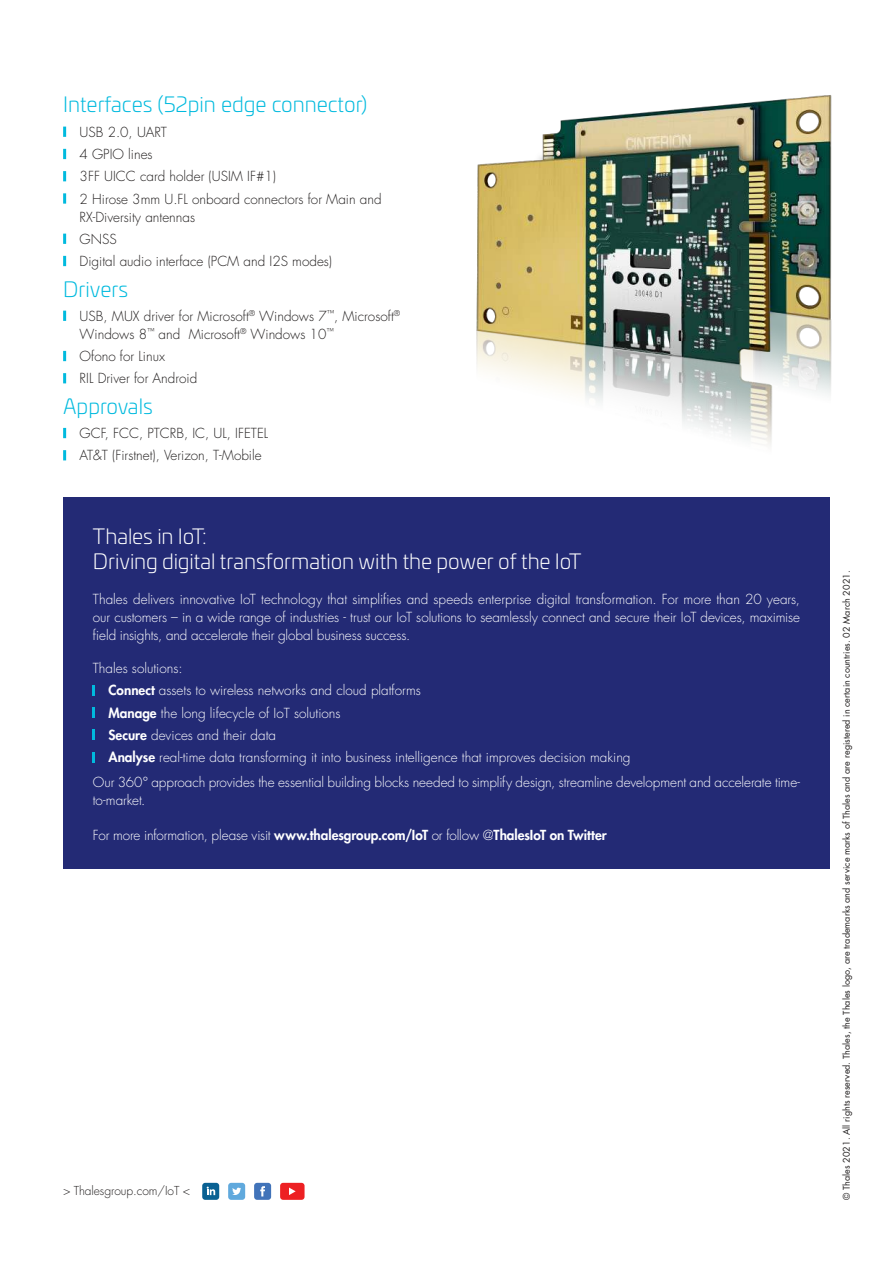
<style>
.page{position:relative;width:893px;height:1263px;background:#fff}
.page>*{position:absolute;margin:0;border:0;box-sizing:border-box;transform-origin:0 0}
.t1{font:300 21px/25.2px "Univia Pro";letter-spacing:-.005em;color:#fff}
.t2{font:300 21px "Univia Pro";color:#00bade}
.t3{font:300 13.5px/22.2px "Futura LT";color:#fff}
.t4{font:300 13.5px/22.2px "Futura LT";color:#221f1f}
.t5{font:800 13.5px "Futura LT";color:#fff}
.t6{font:300 12px "Futura LT";letter-spacing:-.005em;color:#221f1f}
.t7{font:9px "Futura LT";color:#221f1f}
.s1{font-weight:800}
.s2{font-weight:300}
</style>
<div class="page">
<svg style="left:63px;top:127px;width:3px;height:10px"></svg>
<svg style="left:63px;top:149px;width:3px;height:10px"></svg>
<svg style="left:63px;top:171px;width:3px;height:10px"></svg>
<svg style="left:63px;top:193px;width:3px;height:11px"></svg>
<svg style="left:63px;top:234px;width:3px;height:10px"></svg>
<svg style="left:63px;top:256px;width:3px;height:10px"></svg>
<svg style="left:63px;top:311px;width:3px;height:10px"></svg>
<svg style="left:63px;top:351px;width:3px;height:10px"></svg>
<svg style="left:63px;top:373px;width:3px;height:10px"></svg>
<svg style="left:63px;top:428px;width:3px;height:10px"></svg>
<svg style="left:63px;top:450px;width:3px;height:10px"></svg>
<div style="left:63px;top:497px;width:767px;height:372px;background:#232a75"></div>
<svg style="left:93px;top:685px;width:2px;height:10px"></svg>
<svg style="left:93px;top:707px;width:2px;height:11px"></svg>
<svg style="left:93px;top:730px;width:2px;height:10px"></svg>
<svg style="left:93px;top:752px;width:2px;height:10px"></svg>
<div style="left:228px;top:1183px;width:17px;height:17px;background:#60a9dd;border-radius:3px"></div>
<svg style="left:232px;top:1188px;width:9px;height:7px"></svg>
<div style="left:202px;top:1183px;width:17px;height:17px;background:#096193;border-radius:3px"></div>
<svg style="left:207px;top:1186px;width:8px;height:9px"></svg>
<div style="left:254px;top:1183px;width:17px;height:17px;background:#4173b9;border-radius:3px"></div>
<svg style="left:260px;top:1186px;width:5px;height:10px"></svg>
<div style="left:280px;top:1183px;width:25px;height:17px;background:#ed2023;border-radius:3px"></div>
<svg style="left:289px;top:1187px;width:7px;height:8px"></svg>
<img style="left:476px;top:95px;width:356px;height:351px">
<h1 class="t2" style="left:63px;top:96px;width:306px">Interfaces (52pin edge connector)</h1>
<p class="t4" style="left:80px;top:122px;width:303px">USB 2.0, UART<br>4 GPIO lines<br>3FF UICC card holder (USIM IF#1)<br>2 Hirose 3mm U.FL onboard connectors for Main and</p>
<p class="t4" style="left:80px;top:207px;width:254px">RX-Diversity antennas<br>GNSS<br>Digital audio interface (PCM and I2S modes)</p>
<h1 class="t2" style="left:63px;top:280px;width:66px">Drivers</h1>
<p class="t4" style="left:80px;top:308px;width:322px;line-height:18px">USB, MUX driver for Microsoft<sup>®</sup> Windows 7<sup>™</sup>, Microsoft<sup>®<br></sup>Windows 8<sup>™</sup> and Microsoft<sup>®</sup> Windows 10<sup>™</sup></p>
<p class="t4" style="left:80px;top:346px;width:119px">Ofono for Linux<br>RIL Driver for Android</p>
<h1 class="t2" style="left:63px;top:397px;width:91px">Approvals</h1>
<p class="t4" style="left:80px;top:423px;width:190px">GCF, FCC, PTCRB, IC, UL, IFETEL<br>AT&amp;T (Firstnet), Verizon, T-Mobile</p>
<h1 class="t1" style="left:93px;top:525px;width:490px">Thales in IoT:<br>Driving digital transformation with the power of the IoT</h1>
<p class="t3" style="left:93px;top:591px;width:709px;line-height:18px;text-align:justify">Thales delivers innovative IoT technology that simpli昀椀es and speeds enterprise digital transformation. For more than 20 years, our customers – in a wide range of industries - trust our IoT solutions to seamlessly connect and secure their IoT devices, maximise昀椀eld insights, and accelerate their global business success.</p>
<p class="t3" style="left:109px;top:658px;width:524px;text-indent:-16px">Thales solutions:<br><span class="s1">Connect</span> assets to wireless networks and cloud platforms<br><span class="s1">Manage</span> the long lifecycle of IoT solutions<br><span class="s1">Secure</span> devices and their data<br><span class="s1">Analyse</span> real-time data transforming it into business intelligence that improves decision making</p>
<p class="t3" style="left:93px;top:774px;width:709px;line-height:18px">Our 360° approach provides the essential building blocks needed to simplify design, streamline development and accelerate time&shy;to-market.</p>
<p class="t5" style="left:93px;top:828px;width:515px"><span class="s2">For more information, please visit</span> www.thalesgroup.com/IoT <span class="s2">or follow @</span>ThalesIoT on Twitter</p>
<p class="t6" style="left:63px;top:1185px;width:128px">&gt; Thalesgroup.com/IoT &lt;</p>
<p class="t7" style="left:842px;top:1200px;width:631px;rotate:-90deg">© Thales 2021. All rights reserved. Thales, the Thales logo, are trademarks and service marks of Thales and are registered in certain countries. 02 March 2021.</p>
</div>
